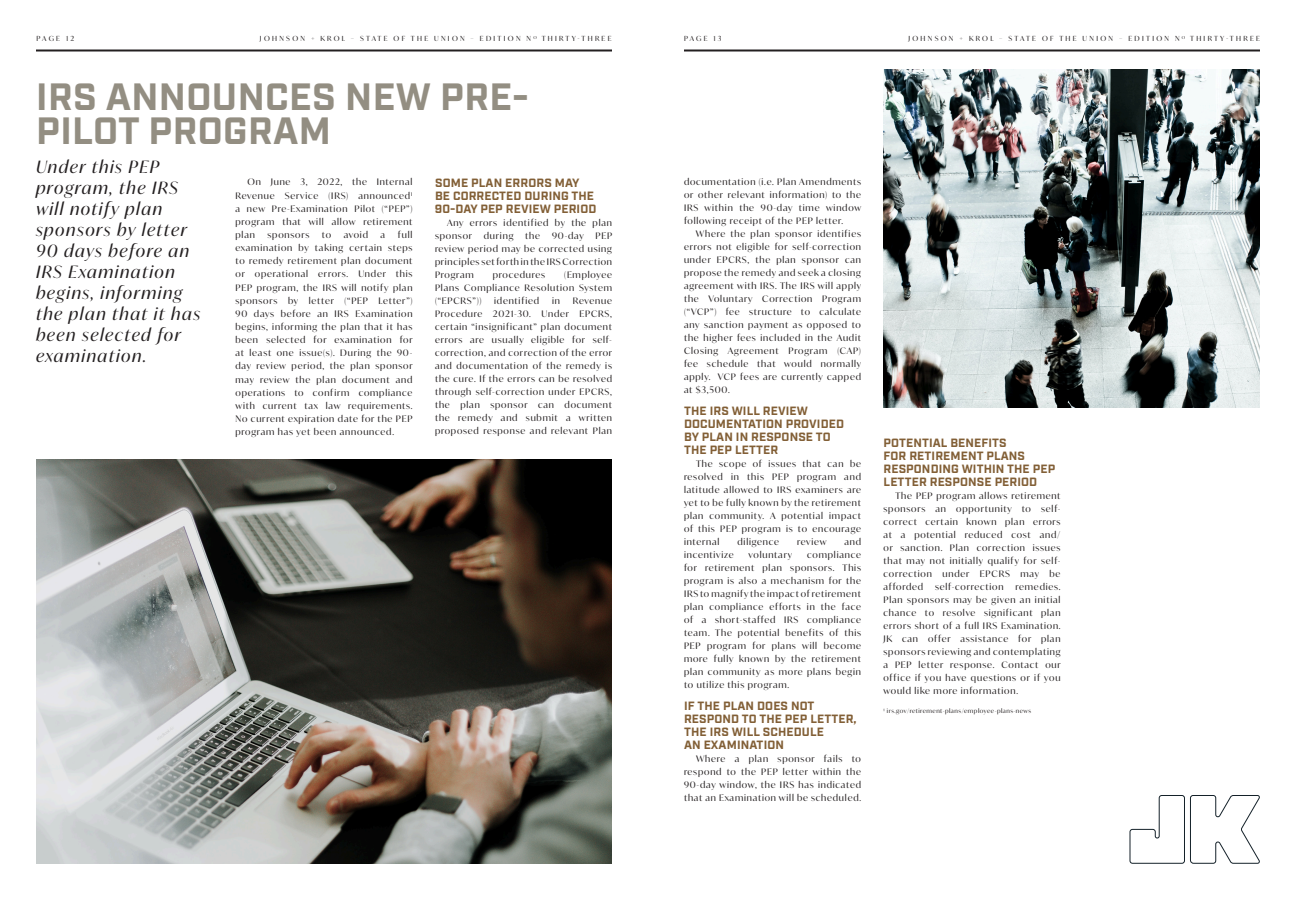
<style>
.page{position:relative;width:1296px;height:900px;background:#fff}
.page>*{position:absolute;margin:0;border:0;box-sizing:border-box;transform-origin:0 0}
.t1{font:700 38px/34px "Industry";letter-spacing:.01em;color:#938e82}
.t2{font:italic 17px/21px "Ivy Mode";letter-spacing:.09em;color:#231f20}
.t3{font:700 12px/13px "Industry";letter-spacing:.01em;color:#825f36}
.t4{font:9px/13px "Ivy Mode";letter-spacing:.09em;color:#231f20;text-align:justify}
.t5{font:7px "Ivy Mode";letter-spacing:.33em;color:#231f20}
.t6{font:6px "Ivy Mode";letter-spacing:.09em;color:#231f20}
</style>
<div class="page">
<svg style="left:1129px;top:795px;width:131px;height:69px"></svg>
<img style="left:884px;top:69px;width:376px;height:339px">
<img style="left:36px;top:459px;width:576px;height:405px">
<hr style="left:36px;top:50px;width:576px;height:2px;background:#231f20">
<hr style="left:684px;top:50px;width:576px;height:2px;background:#231f20">
<p class="t5" style="left:37px;top:34px;width:39px">PAGE 12</p>
<p class="t5" style="left:260px;top:34px;width:353px">JOHNSON + KROL – STATE OF THE UNION – EDITION N <sup>O</sup> THIRTY-THREE</p>
<p class="t5" style="left:908px;top:34px;width:353px">JOHNSON + KROL – STATE OF THE UNION – EDITION N <sup>O</sup> THIRTY-THREE</p>
<p class="t5" style="left:684px;top:34px;width:39px">PAGE 13</p>
<h1 class="t1" style="left:36px;top:82px;width:494px">IRS ANNOUNCES NEW PRE-<br>PILOT PROGRAM</h1>
<p class="t4" style="left:236px;top:175px;width:179px;text-indent:12px">On June 3, 2022, the Internal Revenue Service (IRS) announced<sup>1 </sup>a new Pre-Examination Pilot (“PEP”) program that will allow retirement plan</p>
<h2 class="t2" style="left:36px;top:156px;width:166px">Under this PEP program, the IRS will notify plan sponsors by letter<br>90 days before an<br>IRS Examination begins, informing the plan that it has been selected for examination.</h2>
<h3 class="t3" style="left:435px;top:177px;width:163px">SOME PLAN ERRORS MAY<br>BE CORRECTED DURING THE<br>90-DAY PEP REVIEW PERIOD</h3>
<p class="t4" style="left:435px;top:216px;width:178px;text-indent:12px">Any errors identified by the plan sponsor</p>
<p class="t4" style="left:236px;top:228px;width:179px;text-indent:162px">full examination by taking certain steps to remedy retirement plan document or operational errors. Under this PEP program, the IRS will notify plan sponsors by letter (“PEP Letter”)<br>90 days before an IRS Examination begins, informing the plan that it has been selected for examination for at least one issue(s). During the 90- day review period, the plan sponsor may review the plan document and operations to confirm compliance with current tax law requirements.<br>No current expiration date for the PEP program has yet been announced.</p>
<p class="t4" style="left:268px;top:228px;width:43px">sponsors</p>
<p class="t4" style="left:322px;top:228px;width:11px">to</p>
<p class="t4" style="left:344px;top:228px;width:26px">avoid</p>
<p class="t4" style="left:381px;top:228px;width:6px">a</p>
<p class="t4" style="left:484px;top:229px;width:31px">during</p>
<p class="t4" style="left:525px;top:229px;width:16px">the</p>
<p class="t4" style="left:552px;top:229px;width:33px">90-day</p>
<p class="t4" style="left:435px;top:229px;width:179px;text-indent:160px">PEP review period may be corrected using principles set forth in the IRS Correction Program</p>
<p class="t4" style="left:435px;top:268px;width:179px;text-indent:129px">(Employee Plans Compliance Resolution System (“EPCRS”))</p>
<p class="t4" style="left:493px;top:268px;width:54px">procedures</p>
<p class="t4" style="left:494px;top:294px;width:46px">identified</p>
<p class="t4" style="left:552px;top:294px;width:9px">in</p>
<p class="t4" style="left:435px;top:294px;width:179px;text-indent:138px">Revenue Procedure 2021-30. Under EPCRS, certain “insignificant” plan document errors are usually eligible for self&shy;correction, and correction of the error and documentation of the remedy is the cure. If the errors can be resolved through self-correction under EPCRS, the plan sponsor can document the remedy and submit a written proposed response and relevant Plan</p>
<p class="t4" style="left:684px;top:175px;width:179px">documentation (i.e. Plan Amendments or other relevant information) to the IRS within the 90-day time window following receipt of the PEP letter.</p>
<p class="t4" style="left:684px;top:227px;width:179px;text-indent:12px">Where the plan sponsor identifies errors not eligible for self-correction under EPCRS, the plan sponsor can propose the remedy and seek a closing agreement with IRS. The IRS will apply the Voluntary Correction Program (“VCP”) fee structure to calculate any sanction payment as opposed to the higher fees included in the Audit Closing Agreement Program (CAP) fee schedule that would normally apply. VCP fees are currently capped at $3,500.</p>
<h3 class="t3" style="left:684px;top:405px;width:162px">THE IRS WILL REVIEW<br>DOCUMENTATION PROVIDED<br>BY PLAN IN RESPONSE TO<br>THE PEP LETTER</h3>
<p class="t4" style="left:684px;top:457px;width:179px;text-indent:12px">The scope of issues that can be resolved in this PEP program and latitude allowed to IRS examiners are yet to be fully known by the retirement plan community. A potential impact of this PEP program is to encourage internal</p>
<p class="t4" style="left:737px;top:535px;width:43px">diligence</p>
<p class="t4" style="left:797px;top:535px;width:31px">review</p>
<p class="t4" style="left:844px;top:535px;width:18px">and</p>
<p class="t4" style="left:684px;top:548px;width:179px;text-indent:123px">compliance for retirement plan sponsors. This program is also a mechanism for the IRS to magnify the impact of retirement plan compliance efforts in the face of a short-staffed IRS compliance team. The potential benefits of this PEP program for plans will become more fully known by the retirement plan community as more plans begin to utilize this program.</p>
<h3 class="t3" style="left:684px;top:700px;width:174px">IF THE PLAN DOES NOT<br>RESPOND TO THE PEP LETTER,<br>THE IRS WILL SCHEDULE<br>AN EXAMINATION</h3>
<p class="t4" style="left:684px;top:752px;width:179px;text-indent:12px">Where a plan sponsor fails to respond to the PEP letter within the 90-day window, the IRS has indicated that an Examination will be scheduled.</p>
<p class="t4" style="left:684px;top:548px;width:51px">incentivize</p>
<p class="t4" style="left:749px;top:548px;width:45px">voluntary</p>
<h3 class="t3" style="left:884px;top:437px;width:173px">POTENTIAL BENEFITS<br>FOR RETIREMENT PLANS<br>RESPONDING WITHIN THE PEP<br>LETTER RESPONSE PERIOD</h3>
<p class="t4" style="left:884px;top:489px;width:179px;text-indent:12px">The PEP program allows retirement sponsors an opportunity to self&shy;correct certain known plan errors at a potential reduced cost and/ or sanction. Plan correction issues that may not initially qualify for self&shy;correction under EPCRS may be afforded</p>
<p class="t4" style="left:935px;top:580px;width:70px">self-correction</p>
<p class="t4" style="left:884px;top:580px;width:179px;text-indent:132px">remedies.<br>Plan sponsors may be given an initial chance to resolve significant plan errors short of a full IRS Examination.<br>JK can offer assistance for plan sponsors reviewing and contemplating a PEP letter response. Contact our office if you have questions or if you would like more information.</p>
<p class="t6" style="left:884px;top:707px;width:149px">¹ irs.gov/retirement-plans/employee-plans-news</p>
</div>
